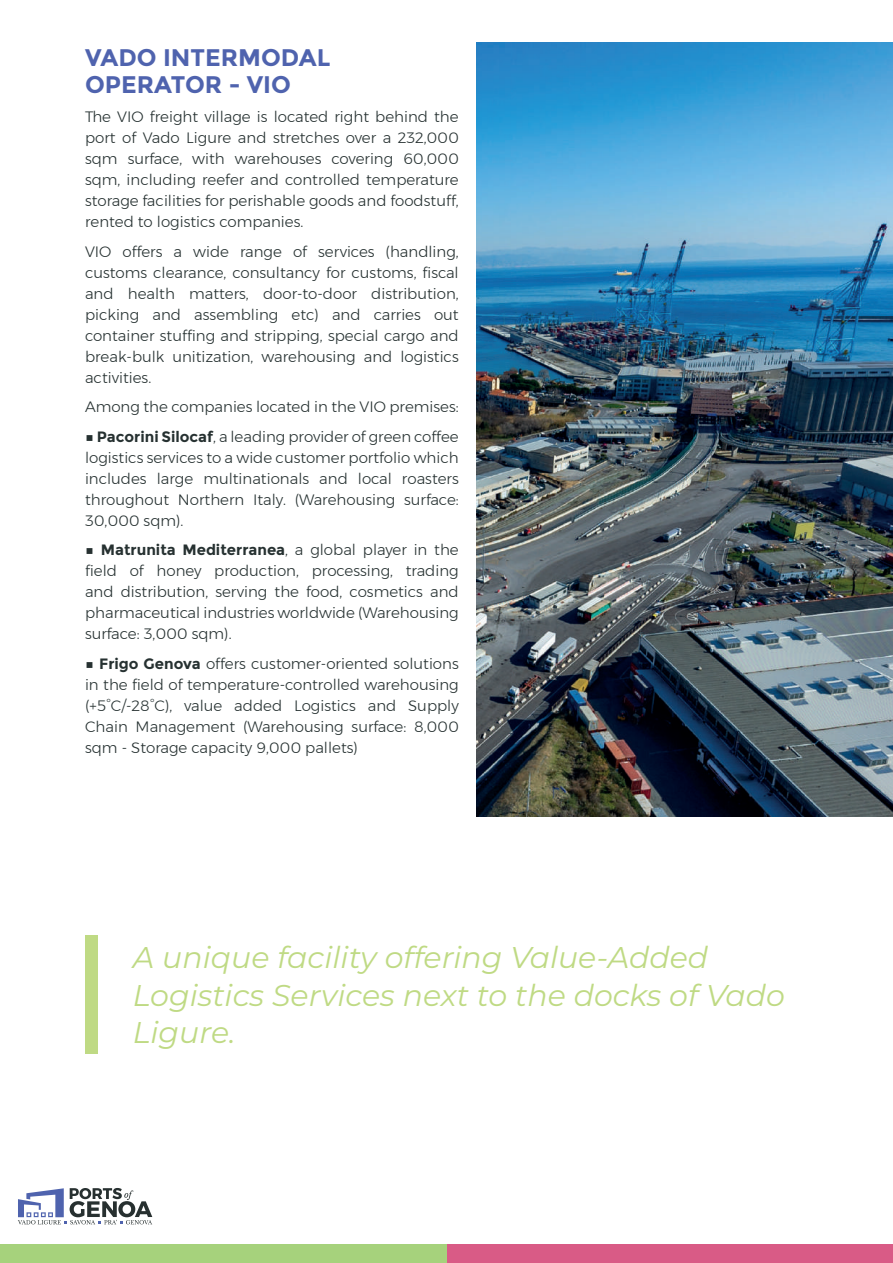
<style>
.page{position:relative;width:893px;height:1263px;background:#fff}
.page>*{position:absolute;margin:0;border:0;box-sizing:border-box;transform-origin:0 0}
.t1{font:italic 30px/37.5px "Montserrat";color:#bfda84}
.t2{font:700 24px/27px "Montserrat";color:#4f63ae}
.t3{font:300 15px/21px "Montserrat";color:#263131;text-align:justify}
.s1{font-weight:700}
</style>
<div class="page">
<svg style="left:18px;top:1188px;width:134px;height:36px"></svg>
<div style="left:0;top:1244px;width:447px;height:19px;background:#a6d27c"></div>
<div style="left:447px;top:1244px;width:446px;height:19px;background:#d95b86"></div>
<div style="left:85px;top:935px;width:13px;height:119px;background:#bfda84"></div>
<img style="left:477px;top:43px;width:416px;height:773px">
<h2 class="t2" style="left:85px;top:44px;width:247px">VADO INTERMODAL<br>OPERATOR - VIO</h2>
<p class="t3" style="left:85px;top:106px;width:375px">The VIO freight village is located right behind the port of Vado Ligure and stretches over a 232,000 sqm surface, with warehouses covering 60,000 sqm, including reefer and controlled temperature storage facilities for perishable goods and foodstuff, rented to logistics companies.</p>
<p class="t3" style="left:85px;top:241px;width:375px">VIO offers a wide range of services (handling, customs clearance, consultancy for customs, fiscal and health matters, door-to-door distribution, picking and assembling etc) and carries out container stuffing and stripping, special cargo and break-bulk unitization, warehousing and logistics activities.</p>
<p class="t3" style="left:85px;top:396px;width:375px">Among the companies located in the VIO premises:</p>
<p class="t3" style="left:85px;top:426px;width:375px">■ <span class="s1">Pacorini Silocaf</span>, a leading provider of green coffee logistics services to a wide customer portfolio which includes large multinationals and local roasters throughout Northern Italy. (Warehousing surface:<br>30,000 sqm).</p>
<p class="t3" style="left:85px;top:539px;width:375px">■ <span class="s1">Matrunita Mediterranea</span>, a global player in the field of honey production, processing, trading and distribution, serving the food, cosmetics and pharmaceutical industries worldwide (Warehousing surface: 3,000 sqm).</p>
<p class="t3" style="left:85px;top:653px;width:375px">■ <span class="s1">Frigo Genova</span> offers customer-oriented solutions in the field of temperature-controlled warehousing (+5°C/-28°C), value added Logistics and Supply Chain Management (Warehousing surface: 8,000 sqm - Storage capacity 9,000 pallets)</p>
<h1 class="t1" style="left:133px;top:938px;width:653px">A unique facility offering Value-Added<br>Logistics Services next to the docks of Vado<br>Ligure.</h1>
</div>
